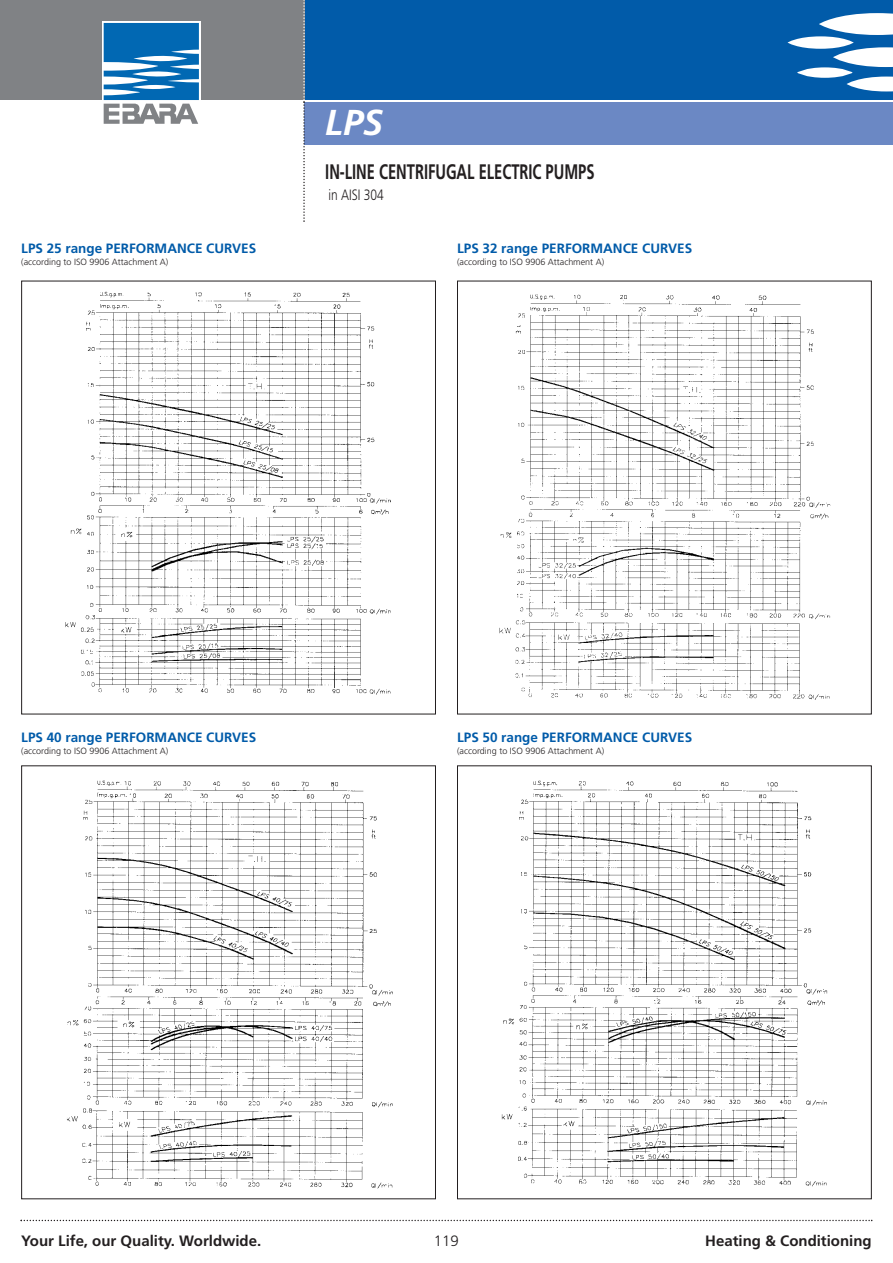
<style>
.page{position:relative;width:893px;height:1263px;background:#fff}
.page>*{position:absolute;margin:0;border:0;box-sizing:border-box;transform-origin:0 0}
.t1{font:italic 700 36px "Frutiger";color:#fff}
.t2{font:700 21px "Frutiger";color:#231f20;scale:.7 1}
.t3{font:700 15px "Frutiger";color:#231f20}
.t4{font:300 15px "Frutiger";color:#231f20;scale:.8 1}
.t5{font:300 15px "Frutiger";color:#231f20}
.t6{font:700 13.5px "Frutiger";color:#015ba9}
.t7{font:300 9px "Frutiger";color:#231f20}
</style>
<div class="page">
<div style="left:304px;top:0;width:589px;height:100px;background:#015ba9"></div>
<svg style="left:819px;top:13px;width:74px;height:78px"></svg>
<svg style="left:797px;top:67px;width:56px;height:11px"></svg>
<svg style="left:788px;top:36px;width:66px;height:13px"></svg>
<div style="left:304px;top:102px;width:589px;height:43px;background:#6b88c4"></div>
<div style="left:0;top:0;width:304px;height:100px;background:#808285"></div>
<svg style="left:303px;top:0;width:2px;height:222px"></svg>
<svg style="left:21px;top:1220px;width:851px;height:1px"></svg>
<svg style="left:102px;top:21px;width:98px;height:103px"></svg>
<svg style="left:104px;top:23px;width:95px;height:101px;background:#5292c0"></svg>
<img style="left:65px;top:291px;width:326px;height:404px">
<img style="left:499px;top:294px;width:332px;height:406px">
<img style="left:67px;top:780px;width:326px;height:409px">
<img style="left:501px;top:780px;width:327px;height:407px">
<h3 class="t6" style="left:21px;top:242px;width:237px">LPS 25 range PERFORMANCE CURVES</h3>
<p class="t7" style="left:21px;top:259px;width:149px">(according to ISO 9906 Attachment A)</p>
<h1 class="t1" style="left:325px;top:108px;width:59px">LPS</h1>
<h2 class="t2" style="left:325px;top:163px;width:386px">IN-LINE CENTRIFUGAL ELECTRIC PUMPS</h2>
<h3 class="t4" style="left:329px;top:188px;width:71px">in AISI 304</h3>
<h3 class="t6" style="left:457px;top:242px;width:237px">LPS 32 range PERFORMANCE CURVES</h3>
<p class="t7" style="left:457px;top:259px;width:149px">(according to ISO 9906 Attachment A)</p>
<h3 class="t6" style="left:21px;top:731px;width:237px">LPS 40 range PERFORMANCE CURVES</h3>
<p class="t7" style="left:21px;top:748px;width:149px">(according to ISO 9906 Attachment A)</p>
<h3 class="t6" style="left:457px;top:731px;width:237px">LPS 50 range PERFORMANCE CURVES</h3>
<p class="t7" style="left:457px;top:748px;width:149px">(according to ISO 9906 Attachment A)</p>
<h3 class="t3" style="left:21px;top:1234px;width:242px">Your Life, our Quality. Worldwide.</h3>
<h3 class="t5" style="left:434px;top:1234px;width:26px">119</h3>
<h3 class="t3" style="left:705px;top:1234px;width:168px">Heating &amp; Conditioning</h3>
</div>
